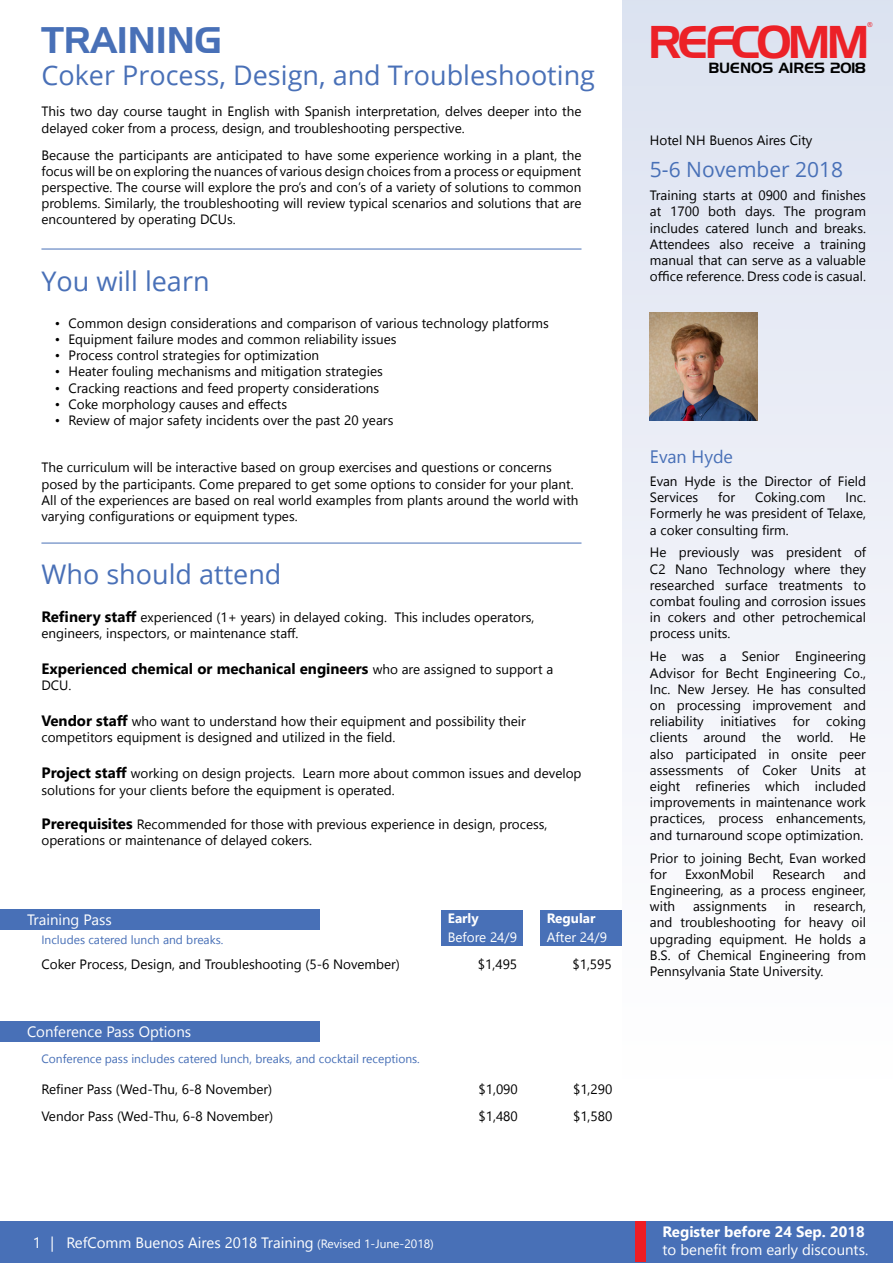
<style>
.page{position:relative;width:893px;height:1263px;background:#fff}
.page>*{position:absolute;margin:0;border:0;box-sizing:border-box;transform-origin:0 0}
.t1{font:44.7px "Handel Gothic";letter-spacing:-.08em;color:#ec2127}
.t2{font:36px "Handel Gothic BT";color:#4870b7}
.t3{font:27px "Open Sans";color:#4970b7}
.t4{font:21px "Open Sans";color:#4870b7}
.t5{font:18px "Segoe UI";color:#4870b7}
.t6{font:15px "Segoe UI";color:#fff}
.t7{font:700 15px "Segoe UI";color:#000}
.t8{font:700 15px "Segoe UI";color:#fff}
.t9{font:14.4px "Handel Gothic";color:#000}
.t10{font:13.5px/16.2px "Segoe UI";color:#000}
.t11{font:13.5px "Segoe UI";color:#fff}
.t12{font:700 13.5px "Segoe UI";color:#fff}
.t13{font:12px "Segoe UI";color:#4870b7}
.t14{font:6.75px "Arial";color:#ec2127}
.s1{font-weight:700;font-size:15px}
.s2{font-weight:400;font-size:13.5px}
.s3{font-size:12px}
</style>
<div class="page">
<div style="left:623px;top:0;width:270px;height:1087px;background:linear-gradient(to bottom,#dce2f0,#fff)"></div>
<div style="left:0;top:1221px;width:893px;height:42px;background:#4870b7"></div>
<div style="left:635px;top:1221px;width:11px;height:41px;background:#ed1d24"></div>
<div style="left:0;top:910px;width:320px;height:20px;background:#4870b7"></div>
<img style="left:650px;top:313px;width:108px;height:108px">
<hr style="left:41px;top:249px;width:540px;height:1px;background:#4870b7">
<hr style="left:41px;top:543px;width:540px;height:1px;background:#4870b7">
<div style="left:0;top:1021px;width:320px;height:21px;background:#4870b7"></div>
<div style="left:441px;top:910px;width:81px;height:35px;background:#4870b7"></div>
<div style="left:540px;top:910px;width:81px;height:35px;background:#4870b7"></div>
<h2 class="t2" style="left:41px;top:18px;width:182px">TRAINING</h2>
<h3 class="t3" style="left:41px;top:57px;width:555px">Coker Process, Design, and Troubleshooting</h3>
<p class="t10" style="left:41px;top:103px;width:541px">This two day course taught in English with Spanish interpretation, delves deeper into the delayed coker from a process, design, and troubleshooting perspective.</p>
<p class="t10" style="left:41px;top:146px;width:542px;text-align:justify">Because the participants are anticipated to have some experience working in a plant, the focus will be on exploring the nuances of various design choices from a process or equipment perspective. The course will explore the pro’s and con’s of a variety of solutions to common problems. Similarly, the troubleshooting will review typical scenarios and solutions that are encountered by operating DCUs.</p>
<h3 class="t3" style="left:41px;top:263px;width:170px">You will learn</h3>
<p class="t10" style="left:55px;top:315px;width:495px">• Common design considerations and comparison of various technology platforms</p>
<p class="t10" style="left:55px;top:331px;width:343px">• Equipment failure modes and common reliability issues</p>
<p class="t10" style="left:55px;top:347px;width:266px">• Process control strategies for optimization</p>
<p class="t10" style="left:55px;top:363px;width:329px">• Heater fouling mechanisms and mitigation strategies</p>
<p class="t10" style="left:55px;top:379px;width:326px">• Cracking reactions and feed property considerations</p>
<p class="t10" style="left:55px;top:396px;width:234px">• Coke morphology causes and effects</p>
<p class="t10" style="left:55px;top:412px;width:340px">• Review of major safety incidents over the past 20 years</p>
<p class="t10" style="left:41px;top:459px;width:539px">The curriculum will be interactive based on group exercises and questions or concerns posed by the participants. Come prepared to get some options to consider for your plant.<br>All of the experiences are based on real world examples from plants around the world with varying configurations or equipment types.</p>
<h3 class="t3" style="left:41px;top:555px;width:242px">Who should attend</h3>
<p class="t10" style="left:41px;top:608px;width:495px"><span class="s1">Refinery staff</span> experienced (1+ years) in delayed coking. This includes operators, engineers, inspectors, or maintenance staff.</p>
<p class="t7" style="left:41px;top:656px;width:513px">Experienced chemical or mechanical engineers <span class="s2">who are assigned to support a</span></p>
<p class="t10" style="left:41px;top:677px;width:32px">DCU.</p>
<p class="t10" style="left:41px;top:713px;width:486px"><span class="s1">Vendor staff</span> who want to understand how their equipment and possibility their competitors equipment is designed and utilized in the field.</p>
<p class="t10" style="left:41px;top:765px;width:542px"><span class="s1">Project staff</span> working on design projects. Learn more about common issues and develop solutions for your clients before the equipment is operated.</p>
<p class="t10" style="left:41px;top:815px;width:507px"><span class="s1">Prerequisites</span> Recommended for those with previous experience in design, process, operations or maintenance of delayed cokers.</p>
<p class="t6" style="left:27px;top:908px;width:86px">Training Pass</p>
<p class="t13" style="left:41px;top:930px;width:183px">Includes catered lunch and breaks.</p>
<p class="t10" style="left:41px;top:955px;width:360px">Coker Process, Design, and Troubleshooting (5-6 November)</p>
<p class="t6" style="left:27px;top:1019px;width:166px">Conference Pass Options</p>
<p class="t13" style="left:41px;top:1049px;width:380px">Conference pass includes catered lunch, breaks, and cocktail receptions.</p>
<p class="t10" style="left:41px;top:1081px;width:232px">Refiner Pass (Wed-Thu, 6-8 November)</p>
<p class="t10" style="left:41px;top:1108px;width:233px">Vendor Pass (Wed-Thu, 6-8 November)</p>
<p class="t12" style="left:448px;top:908px;width:32px">Early</p>
<p class="t11" style="left:448px;top:926px;width:71px">Before 24/9</p>
<p class="t12" style="left:547px;top:908px;width:50px">Regular</p>
<p class="t11" style="left:547px;top:926px;width:62px">After 24/9</p>
<p class="t10" style="left:478px;top:955px;width:41px">$1,495</p>
<p class="t10" style="left:572px;top:955px;width:41px">$1,595</p>
<p class="t10" style="left:479px;top:1081px;width:41px">$1,090</p>
<p class="t10" style="left:479px;top:1108px;width:41px">$1,480</p>
<p class="t10" style="left:573px;top:1081px;width:41px">$1,290</p>
<p class="t10" style="left:573px;top:1108px;width:41px">$1,580</p>
<p class="t14" style="left:868px;top:21px;width:7px">®</p>
<h1 class="t1" style="left:648px;top:21px;width:223px">REFCOMM</h1>
<p class="t9" style="left:708px;top:61px;width:159px">BUENOS AIRES 2018</p>
<p class="t10" style="left:650px;top:132px;width:164px">Hotel NH Buenos Aires City</p>
<h3 class="t4" style="left:650px;top:155px;width:195px">5-6 November 2018</h3>
<p class="t10" style="left:650px;top:187px;width:218px;text-align:justify">Training starts at 0900 and finishes at 1700 both days. The program includes catered lunch and breaks.<br>Attendees also receive a training manual that can serve as a valuable office reference. Dress code is casual.</p>
<h3 class="t5" style="left:650px;top:442px;width:85px">Evan Hyde</h3>
<p class="t10" style="left:650px;top:473px;width:217px">Evan Hyde is the Director of Field<br>Services</p>
<p class="t10" style="left:718px;top:489px;width:18px">for</p>
<p class="t10" style="left:755px;top:489px;width:72px">Coking.com</p>
<p class="t10" style="left:650px;top:489px;width:218px;text-align:justify;text-indent:196px">Inc.<br>Formerly he was president of Telaxe, a coker consulting firm.</p>
<p class="t10" style="left:650px;top:544px;width:218px;text-align:justify">He previously was president of C2 Nano Technology where they researched surface treatments to combat fouling and corrosion issues in cokers and other petrochemical process units.</p>
<p class="t10" style="left:650px;top:648px;width:218px;text-align:justify">He was a Senior Engineering Advisor for Becht Engineering Co., Inc. New Jersey. He has consulted on processing improvement and reliability initiatives for coking clients around the world. He also participated in onsite peer assessments of Coker Units at eight refineries which included improvements in maintenance work practices, process enhancements, and turnaround scope optimization.</p>
<p class="t10" style="left:650px;top:849px;width:218px">Prior to joining Becht, Evan worked for</p>
<p class="t10" style="left:650px;top:866px;width:218px;text-align:justify;text-indent:194px">and Engineering, as a process engineer, with</p>
<p class="t10" style="left:685px;top:866px;width:71px">ExxonMobil</p>
<p class="t10" style="left:772px;top:866px;width:54px">Research</p>
<p class="t10" style="left:650px;top:898px;width:218px;text-align:justify;text-indent:163px">research, and troubleshooting for heavy oil upgrading equipment. He holds a B.S. of Chemical Engineering from Pennsylvania State University.</p>
<p class="t10" style="left:693px;top:898px;width:75px">assignments</p>
<p class="t10" style="left:785px;top:898px;width:12px">in</p>
<p class="t6" style="left:33px;top:1230px;width:402px">1 | RefComm Buenos Aires 2018 Training <span class="s3">(Revised 1-June-2018)</span></p>
<p class="t8" style="left:662px;top:1220px;width:204px">Register before 24 Sep. 2018</p>
<p class="t6" style="left:662px;top:1238px;width:207px">to benefit from early discounts.</p>
</div>
